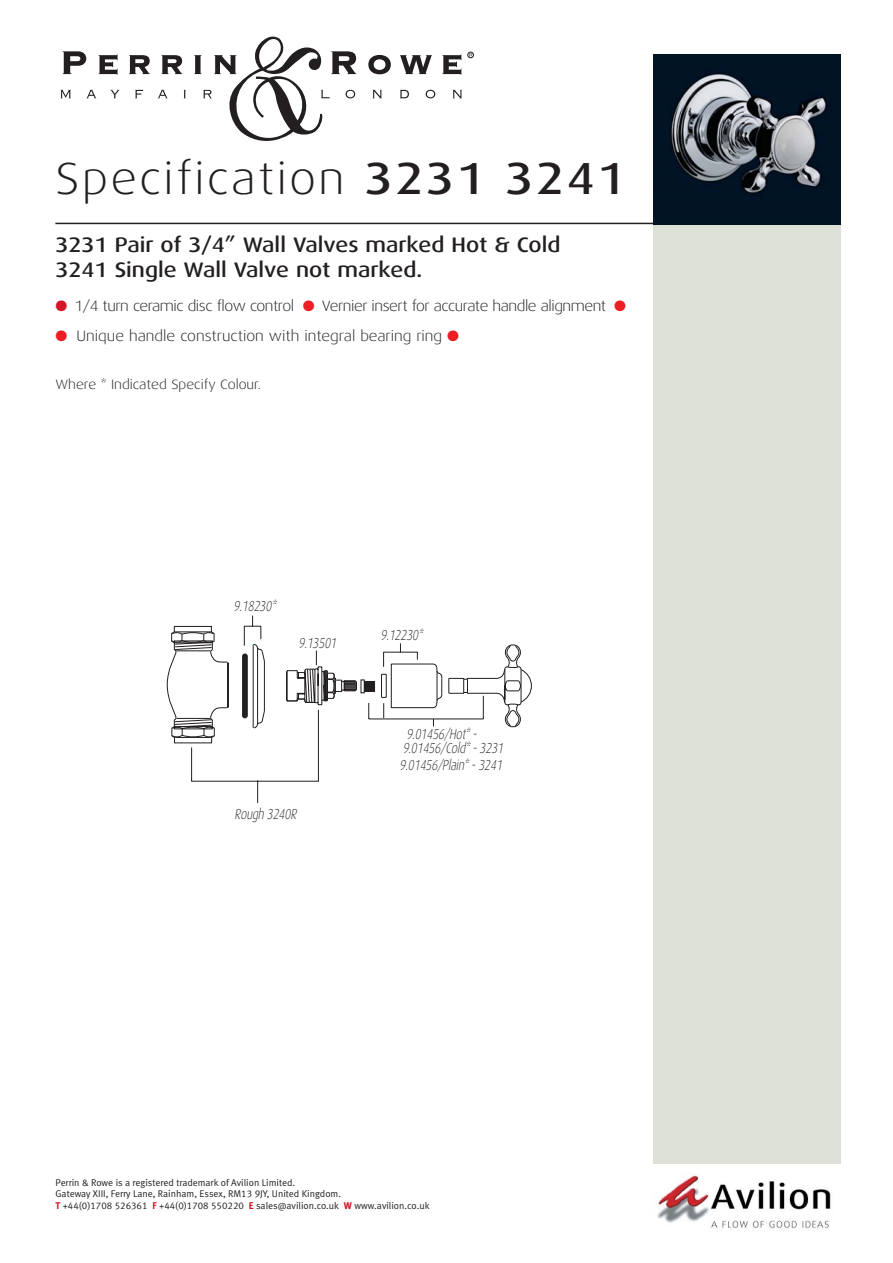
<style>
.page{position:relative;width:893px;height:1263px;background:#fff}
.page>*{position:absolute;margin:0;border:0;box-sizing:border-box;transform-origin:0 0}
.t1{font:300 45px "Dax Wide";letter-spacing:.06em;color:#231f20}
.t2{font:500 21px/25.2px "Dax Wide";color:#231f20}
.t3{font:300 15px "Dax Wide";letter-spacing:-.03em;color:#231f20}
.t4{font:300 15px "Dax Wide";color:#231f20}
.t5{font:italic 300 14.4px/14.5px "Dax Wide";color:#231f20;scale:.7 1}
.t6{font:300 13.5px "Dax Wide";color:#231f20}
.t7{font:9.75px/11.7px "Meta Normal LF";color:#231f20}
.s1{font-weight:500}
.s2{color:#d31729}
.s3{color:#ed1e25}
.s4{font-family:"Meta Bold LF";color:#d31729}
</style>
<div class="page">
<div style="left:653px;top:221px;width:187px;height:961px;background:#dde0d7"></div>
<hr style="left:55px;top:223px;width:785px;height:1px;background:#231f20">
<img style="left:653px;top:54px;width:187px;height:170px">
<img style="left:653px;top:1164px;width:187px;height:65px">
<svg style="left:167px;top:616px;width:365px;height:187px"></svg>
<svg style="left:63px;top:51px;width:23px;height:23px"></svg>
<svg style="left:98px;top:55px;width:19px;height:20px"></svg>
<svg style="left:129px;top:55px;width:21px;height:19px"></svg>
<svg style="left:161px;top:55px;width:21px;height:19px"></svg>
<svg style="left:368px;top:55px;width:23px;height:19px"></svg>
<svg style="left:400px;top:55px;width:32px;height:19px"></svg>
<svg style="left:442px;top:54px;width:19px;height:21px"></svg>
<svg style="left:372px;top:90px;width:10px;height:8px"></svg>
<svg style="left:400px;top:90px;width:9px;height:8px"></svg>
<svg style="left:425px;top:90px;width:10px;height:8px"></svg>
<svg style="left:453px;top:90px;width:9px;height:8px"></svg>
<svg style="left:61px;top:90px;width:10px;height:8px"></svg>
<svg style="left:87px;top:90px;width:9px;height:8px"></svg>
<svg style="left:110px;top:90px;width:9px;height:8px"></svg>
<svg style="left:135px;top:89px;width:8px;height:9px"></svg>
<svg style="left:158px;top:90px;width:10px;height:8px"></svg>
<svg style="left:184px;top:90px;width:2px;height:8px"></svg>
<svg style="left:194px;top:36px;width:162px;height:105px"></svg>
<div style="left:467px;top:52px;width:7px;height:6px;border:1px solid #231f20;border-radius:50%"></div>
<svg style="left:469px;top:53px;width:3px;height:4px"></svg>
<h1 class="t1" style="left:56px;top:158px;width:571px">Specification <span class="s1">3231 3241</span></h1>
<h2 class="t2" style="left:56px;top:233px;width:506px">3231 Pair of 3/4” Wall Valves marked Hot &amp; Cold<br>3241 Single Wall Valve not marked.</h2>
<h3 class="t3" style="left:56px;top:299px;width:572px"><span class="s2">●</span> 1/4 turn ceramic disc flow control <span class="s3">●</span> Vernier insert for accurate handle alignment <span class="s3">●</span></h3>
<h3 class="t4" style="left:56px;top:329px;width:405px"><span class="s3">●</span> Unique handle construction with integral bearing ring <span class="s3">●</span></h3>
<h3 class="t6" style="left:56px;top:379px;width:207px">Where * Indicated Specify Colour.</h3>
<h3 class="t5" style="left:234px;top:600px;width:65px">9.18230*</h3>
<h3 class="t5" style="left:298px;top:637px;width:59px">9.13501</h3>
<h3 class="t5" style="left:235px;top:808px;width:93px">Rough 3240R</h3>
<h3 class="t5" style="left:380px;top:629px;width:65px">9.12230*</h3>
<h3 class="t5" style="left:402px;top:728px;width:149px">9.01456/Hot*-<br>9.01456/Cold*-3231</h3>
<h3 class="t5" style="left:399px;top:759px;width:151px">9.01456/Plain*-3241</h3>
<p class="t7" style="left:56px;top:1177px;width:375px">Perrin &amp; Rowe is a registered trademark of Avilion Limited.<br>Gateway XIII, Ferry Lane, Rainham, Essex, RM13 9JY, United Kingdom.<br><span class="s4">T</span> +44(0)1708 526361 <span class="s4">F</span> +44(0)1708 550220 <span class="s4">E</span> sales@avilion.co.uk <span class="s4">W</span> www.avilion.co.uk</p>
</div>
